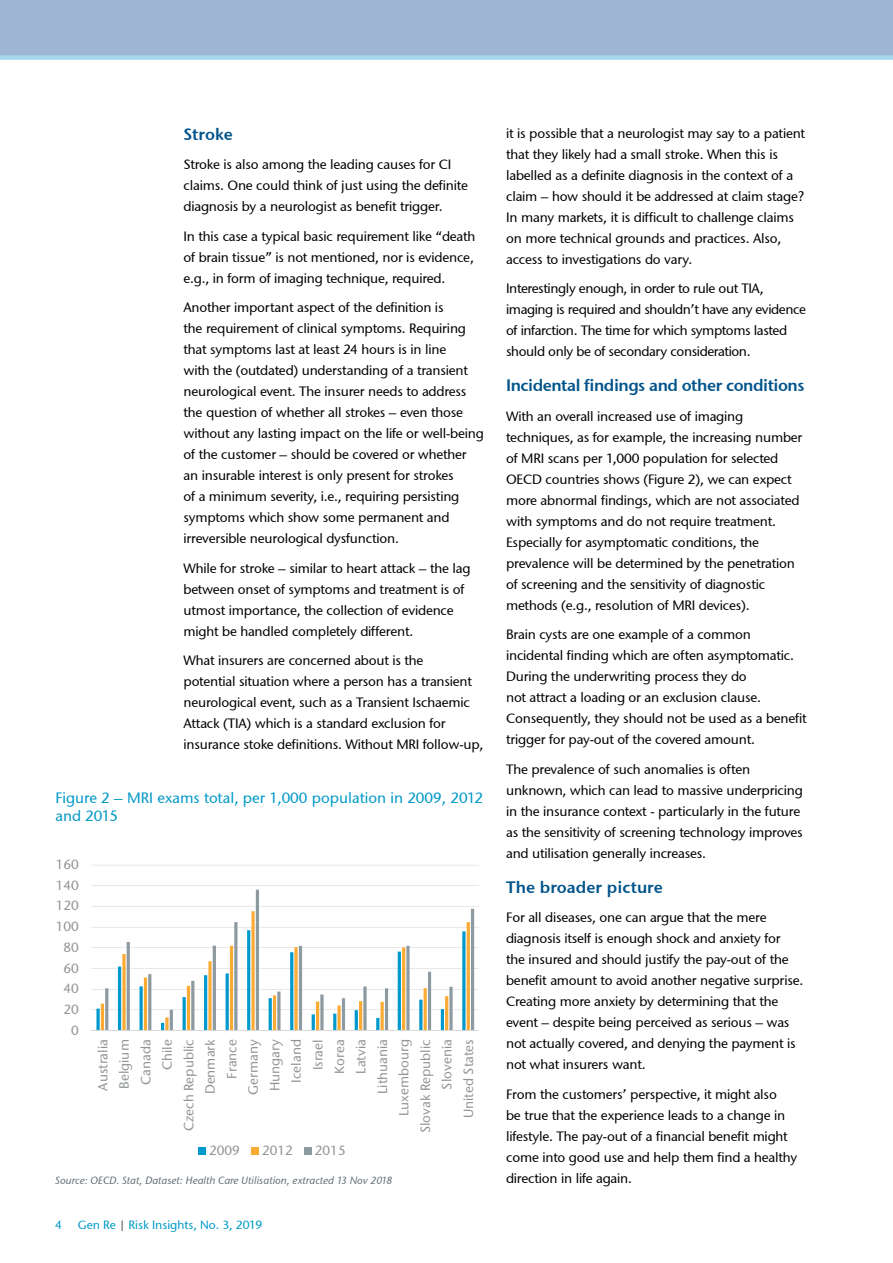
<style>
.page{position:relative;width:893px;height:1263px;background:#fff}
.page>*{position:absolute;margin:0;border:0;box-sizing:border-box;transform-origin:0 0}
.t1{font:600 16.5px "Stone Sans GC Re";letter-spacing:-.03em;color:#00548b}
.t2{font:600 16.5px "Stone Sans GC Re";color:#00548b}
.t3{font:15px/18px "Stone Sans GC Re";color:#0099c7}
.t4{font:13.5px/21px "Stone Sans GC Re";letter-spacing:-.015em;color:#000}
.t5{font:13.35px/21.5px "Stone Sans GC Re";color:#929597;text-align:right}
.t6{font:12px "Stone Sans GC Re";color:#0099c7}
.t7{font:italic 10.5px "Stone Sans GC Re";color:#5d6970}
.s1{color:#5d6970}
</style>
<div class="page">
<div style="left:0;top:0;width:893px;height:55px;background:#9eb6d3"></div>
<div style="left:0;top:55px;width:893px;height:5px;background:#a5d6e9"></div>
<svg style="left:92px;top:865px;width:387px;height:145px"></svg>
<svg style="left:96px;top:1008px;width:4px;height:22px"></svg>
<hr style="left:118px;top:966px;width:3px;height:64px;background:#0099cd">
<svg style="left:139px;top:986px;width:4px;height:44px"></svg>
<svg style="left:161px;top:1023px;width:3px;height:7px"></svg>
<hr style="left:183px;top:997px;width:3px;height:33px;background:#0099cd">
<hr style="left:204px;top:975px;width:3px;height:55px;background:#0099cd">
<hr style="left:226px;top:973px;width:3px;height:57px;background:#0099cd">
<hr style="left:247px;top:930px;width:3px;height:100px;background:#0099cd">
<hr style="left:269px;top:998px;width:3px;height:32px;background:#0099cd">
<hr style="left:290px;top:952px;width:3px;height:78px;background:#0099cd">
<hr style="left:312px;top:1014px;width:3px;height:16px;background:#0099cd">
<hr style="left:333px;top:1013px;width:3px;height:17px;background:#0099cd">
<hr style="left:355px;top:1010px;width:3px;height:20px;background:#0099cd">
<svg style="left:376px;top:1018px;width:3px;height:12px"></svg>
<hr style="left:398px;top:951px;width:3px;height:79px;background:#0099cd">
<hr style="left:419px;top:1000px;width:3px;height:30px;background:#0099cd">
<hr style="left:441px;top:1009px;width:3px;height:21px;background:#0099cd">
<hr style="left:462px;top:931px;width:3px;height:99px;background:#0099cd">
<hr style="left:101px;top:1004px;width:3px;height:26px;background:#fbaa33">
<svg style="left:122px;top:954px;width:4px;height:76px"></svg>
<hr style="left:144px;top:977px;width:3px;height:53px;background:#fbaa33">
<svg style="left:165px;top:1017px;width:4px;height:13px"></svg>
<hr style="left:187px;top:986px;width:3px;height:44px;background:#fbaa33">
<svg style="left:208px;top:961px;width:4px;height:69px"></svg>
<hr style="left:230px;top:946px;width:3px;height:84px;background:#fbaa33">
<svg style="left:251px;top:911px;width:4px;height:119px"></svg>
<hr style="left:273px;top:995px;width:3px;height:35px;background:#fbaa33">
<svg style="left:294px;top:947px;width:4px;height:83px"></svg>
<hr style="left:316px;top:1001px;width:3px;height:29px;background:#fbaa33">
<svg style="left:337px;top:1005px;width:4px;height:25px"></svg>
<hr style="left:359px;top:1001px;width:3px;height:29px;background:#fbaa33">
<svg style="left:380px;top:1002px;width:4px;height:28px"></svg>
<hr style="left:402px;top:947px;width:3px;height:83px;background:#fbaa33">
<hr style="left:424px;top:988px;width:3px;height:42px;background:#fbaa33">
<hr style="left:445px;top:996px;width:3px;height:34px;background:#fbaa33">
<hr style="left:467px;top:922px;width:3px;height:108px;background:#fbaa33">
<hr style="left:105px;top:988px;width:3px;height:42px;background:#8e9aa1">
<hr style="left:127px;top:942px;width:3px;height:88px;background:#8e9aa1">
<hr style="left:148px;top:974px;width:3px;height:56px;background:#8e9aa1">
<hr style="left:170px;top:1010px;width:3px;height:20px;background:#8e9aa1">
<hr style="left:191px;top:981px;width:3px;height:49px;background:#8e9aa1">
<hr style="left:213px;top:946px;width:3px;height:84px;background:#8e9aa1">
<hr style="left:234px;top:922px;width:3px;height:108px;background:#8e9aa1">
<hr style="left:256px;top:890px;width:3px;height:140px;background:#8e9aa1">
<svg style="left:277px;top:991px;width:4px;height:39px"></svg>
<hr style="left:299px;top:946px;width:3px;height:84px;background:#8e9aa1">
<svg style="left:320px;top:994px;width:4px;height:36px"></svg>
<hr style="left:342px;top:998px;width:3px;height:32px;background:#8e9aa1">
<svg style="left:363px;top:986px;width:4px;height:44px"></svg>
<hr style="left:385px;top:988px;width:3px;height:42px;background:#8e9aa1">
<svg style="left:406px;top:946px;width:4px;height:84px"></svg>
<hr style="left:428px;top:972px;width:3px;height:58px;background:#8e9aa1">
<svg style="left:449px;top:987px;width:4px;height:43px"></svg>
<hr style="left:471px;top:909px;width:3px;height:121px;background:#8e9aa1">
<hr style="left:92px;top:1030px;width:387px;height:1px;background:#d9d9d8">
<div style="left:198px;top:1147px;width:8px;height:7px;background:#0099cd"></div>
<div style="left:251px;top:1147px;width:8px;height:7px;background:#fbaa33"></div>
<div style="left:304px;top:1147px;width:7px;height:7px;background:#8e9aa1"></div>
<p class="t1" style="left:184px;top:124px;width:51px">Stroke</p>
<p class="t4" style="left:184px;top:154px;width:286px">Stroke is also among the leading causes for CI claims. One could think of just using the definite diagnosis by a neurologist as benefit trigger.</p>
<p class="t4" style="left:184px;top:226px;width:293px;text-align:justify">In this case a typical basic requirement like “death of brain tissue” is not mentioned, nor is evidence, e.g., in form of imaging technique, required.</p>
<p class="t4" style="left:184px;top:297px;width:302px">Another important aspect of the definition is<br>the requirement of clinical symptoms. Requiring that symptoms last at least 24 hours is in line<br>with the (outdated) understanding of a transient neurological event. The insurer needs to address the question of whether all strokes – even those without any lasting impact on the life or well-being of the customer – should be covered or whether an insurable interest is only present for strokes<br>of a minimum severity, i.e., requiring persisting symptoms which show some permanent and irreversible neurological dysfunction.</p>
<p class="t4" style="left:184px;top:558px;width:288px">While for stroke – similar to heart attack – the lag between onset of symptoms and treatment is of utmost importance, the collection of evidence might be handled completely different.</p>
<p class="t4" style="left:184px;top:650px;width:301px">What insurers are concerned about is the<br>potential situation where a person has a transient neurological event, such as a Transient Ischaemic Attack (TIA) which is a standard exclusion for insurance stoke definitions. Without MRI follow-up,</p>
<p class="t3" style="left:55px;top:788px;width:429px">Figure 2 – MRI exams total, per 1,000 population in 2009, 2012 and 2015</p>
<p class="t5" style="left:56px;top:854px;width:25px">160</p>
<p class="t5" style="left:56px;top:874px;width:25px">140</p>
<p class="t5" style="left:56px;top:895px;width:25px">120</p>
<p class="t5" style="left:56px;top:916px;width:25px">100</p>
<p class="t5" style="left:63px;top:936px;width:17px">80</p>
<p class="t5" style="left:63px;top:957px;width:17px">60</p>
<p class="t5" style="left:63px;top:978px;width:17px">40</p>
<p class="t5" style="left:63px;top:998px;width:17px">20</p>
<p class="t5" style="left:71px;top:1019px;width:9px">0</p>
<p class="t5" style="left:92px;top:1133px;width:96px;rotate:-90deg">Australia<br>Belgium<br>Canada<br>Chile<br>Czech Republic<br>Denmark<br>France<br>Germany<br>Hungary<br>Iceland<br>Israel<br>Korea<br>Latvia<br>Lithuania<br>Luxembourg<br>Slovak Republic<br>Slovenia<br>United States</p>
<p class="t5" style="left:209px;top:1139px;width:32px">2009</p>
<p class="t5" style="left:262px;top:1139px;width:32px">2012</p>
<p class="t5" style="left:315px;top:1139px;width:32px">2015</p>
<p class="t7" style="left:55px;top:1173px;width:338px">Source: OECD. Stat, Dataset: Health Care Utilisation, extracted 13 Nov 2018</p>
<p class="t6" style="left:55px;top:1218px;width:8px">4</p>
<p class="t6" style="left:78px;top:1218px;width:186px">Gen Re <span class="s1">|</span> Risk Insights, No. 3, 2019</p>
<p class="t4" style="left:506px;top:122px;width:301px">it is possible that a neurologist may say to a patient that they likely had a small stroke. When this is labelled as a definite diagnosis in the context of a claim – how should it be addressed at claim stage?<br>In many markets, it is difficult to challenge claims on more technical grounds and practices. Also, access to investigations do vary.</p>
<p class="t4" style="left:506px;top:278px;width:301px">Interestingly enough, in order to rule out TIA, imaging is required and shouldn’t have any evidence of infarction. The time for which symptoms lasted should only be of secondary consideration.</p>
<p class="t1" style="left:506px;top:375px;width:300px">Incidental findings and other conditions</p>
<p class="t4" style="left:506px;top:405px;width:298px">With an overall increased use of imaging techniques, as for example, the increasing number of MRI scans per 1,000 population for selected OECD countries shows (Figure 2), we can expect more abnormal findings, which are not associated with symptoms and do not require treatment.<br>Especially for asymptomatic conditions, the prevalence will be determined by the penetration of screening and the sensitivity of diagnostic methods (e.g., resolution of MRI devices).</p>
<p class="t4" style="left:506px;top:624px;width:302px">Brain cysts are one example of a common incidental finding which are often asymptomatic.<br>During the underwriting process they do<br>not attract a loading or an exclusion clause.<br>Consequently, they should not be used as a benefit trigger for pay-out of the covered amount.</p>
<p class="t4" style="left:506px;top:758px;width:298px">The prevalence of such anomalies is often unknown, which can lead to massive underpricing in the insurance context - particularly in the future as the sensitivity of screening technology improves and utilisation generally increases.</p>
<p class="t2" style="left:506px;top:877px;width:158px">The broader picture</p>
<p class="t4" style="left:506px;top:907px;width:299px">For all diseases, one can argue that the mere diagnosis itself is enough shock and anxiety for<br>the insured and should justify the pay-out of the benefit amount to avoid another negative surprise.<br>Creating more anxiety by determining that the event – despite being perceived as serious – was not actually covered, and denying the payment is not what insurers want.</p>
<p class="t4" style="left:506px;top:1083px;width:293px">From the customers’ perspective, it might also<br>be true that the experience leads to a change in lifestyle. The pay-out of a financial benefit might come into good use and help them find a healthy direction in life again.</p>
</div>
